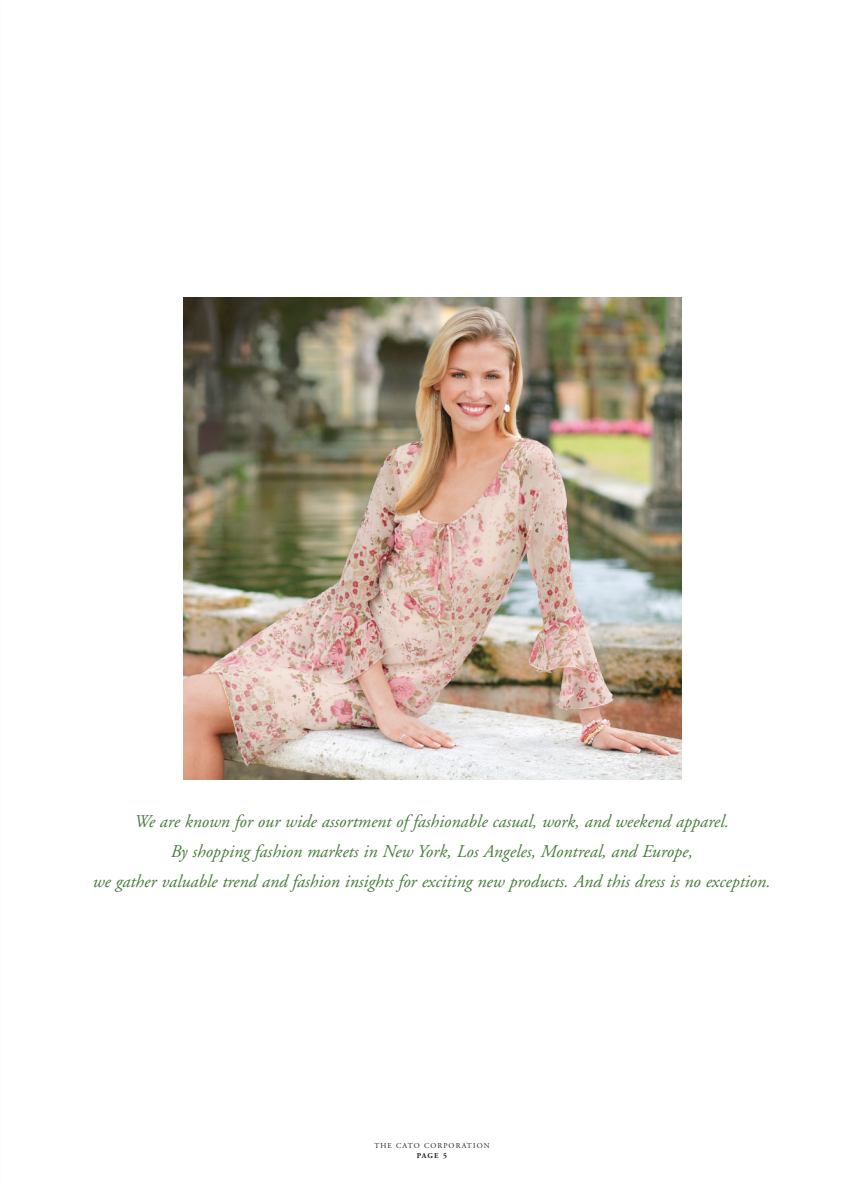
<style>
.page{position:relative;width:864px;height:1188px;background:#fff}
.page>*{position:absolute;margin:0;border:0;box-sizing:border-box;transform-origin:0 0}
.t1{font:italic 18px/30px "Adobe Garamond";color:#477c3b;text-align:center}
.t2{font:7.5px "Adobe Garamond";letter-spacing:.15em;color:#231f1f}
.t3{font:700 7.5px "Adobe Garamond";color:#231f1f}
</style>
<div class="page">
<img style="left:183px;top:297px;width:498px;height:483px">
<p class="t1" style="left:93px;top:808px;width:679px">We are known for our wide assortment of fashionable casual, work, and weekend apparel.<br>By shopping fashion markets in New York, Los Angeles, Montreal, and Europe,<br>we gather valuable trend and fashion insights for exciting new products. And this dress is no exception.</p>
<p class="t2" style="left:374px;top:1142px;width:117px">THE CATO CORPORATION</p>
<p class="t3" style="left:417px;top:1153px;width:32px">PAGE 5</p>
</div>
